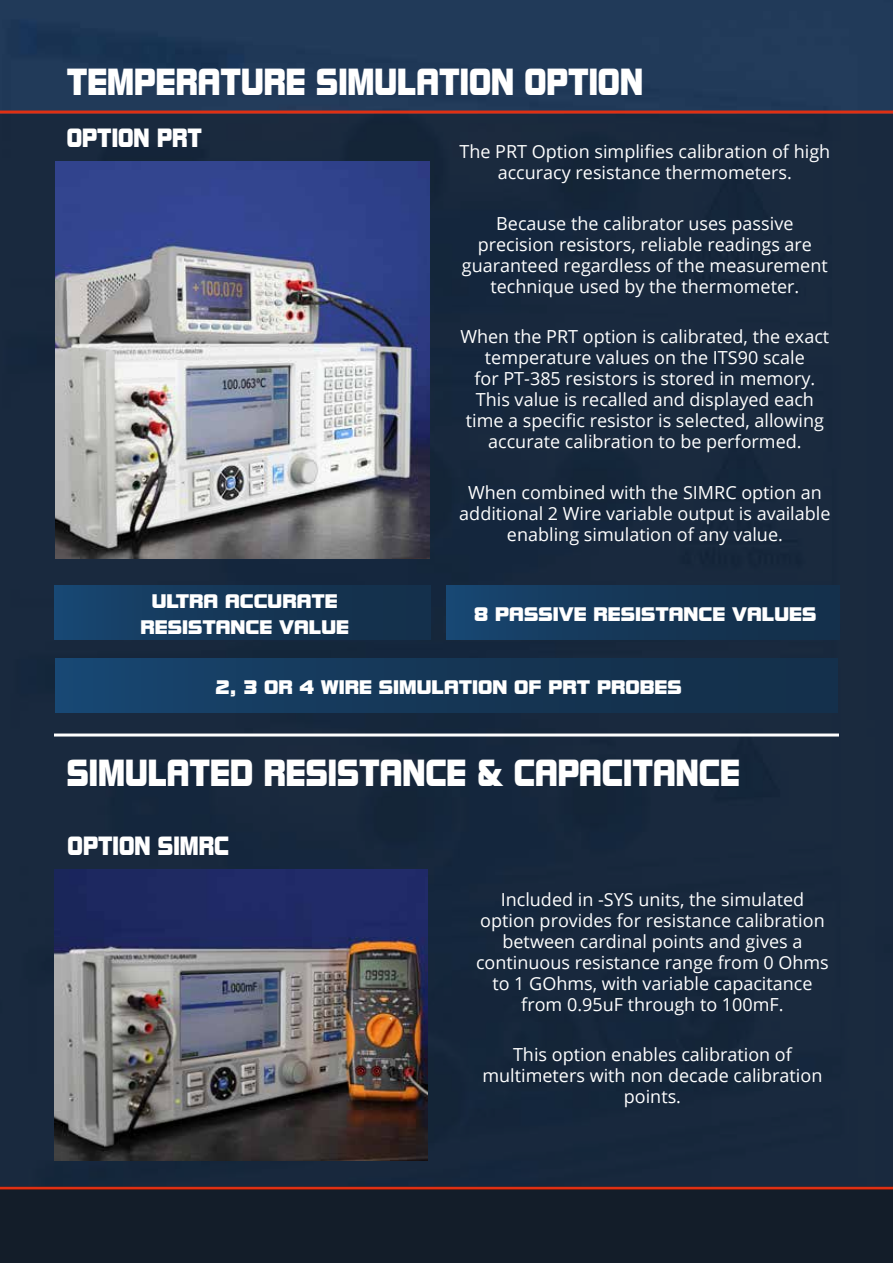
<style>
.page{position:relative;width:893px;height:1263px;background:#fff}
.page>*{position:absolute;margin:0;border:0;box-sizing:border-box;transform-origin:0 0}
.t1{font:37.5px "Bolster";color:#fff;scale:.8 1}
.t2{font:26.25px "Bolster";color:#fff;scale:.8 1}
.t3{font:19.5px/25.2px "Bolster";color:#fff;text-align:center}
.t4{font:18px/21px "Open Sans";color:#fff;text-align:center}
</style>
<div class="page">
<div style="left:0;top:0;width:893px;height:111px;background:#213a59"></div>
<div style="left:0;top:1189px;width:893px;height:74px;background:#131d29"></div>
<hr style="left:0;top:1186px;width:893px;height:3px;background:#df3013">
<hr style="left:0;top:111px;width:893px;height:3px;background:#df3013">
<div style="left:0;top:114px;width:893px;height:1072px;background:#18293e"></div>
<img style="left:56px;top:162px;width:373px;height:396px">
<hr style="left:54px;top:733px;width:785px;height:3px;background:#fff">
<div style="left:56px;top:659px;width:781px;height:53px;background:linear-gradient(to right,#17446e,#132c45)"></div>
<div style="left:446px;top:586px;width:394px;height:53px;background:linear-gradient(to right,#17446e,#132c45)"></div>
<div style="left:55px;top:586px;width:375px;height:53px;background:linear-gradient(to right,#17446e,#132c45)"></div>
<img style="left:54px;top:870px;width:374px;height:291px">
<h1 class="t1" style="left:67px;top:62px;width:722px">TEMPERATURE SIMULATION OPTION</h1>
<h2 class="t2" style="left:67px;top:124px;width:171px">OPTION PRT</h2>
<p class="t4" style="left:459px;top:140px;width:372px">The PRT Option simplifies calibration of high accuracy resistance thermometers.</p>
<p class="t4" style="left:462px;top:212px;width:367px">Because the calibrator uses passive precision resistors, reliable readings are guaranteed regardless of the measurement technique used by the thermometer.</p>
<p class="t4" style="left:460px;top:326px;width:370px">When the PRT option is calibrated, the exact temperature values on the ITS90 scale<br>for PT-385 resistors is stored in memory.<br>This value is recalled and displayed each time a specific resistor is selected, allowing accurate calibration to be performed.</p>
<p class="t4" style="left:459px;top:481px;width:373px">When combined with the SIMRC option an additional 2 Wire variable output is available enabling simulation of any value.</p>
<p class="t3" style="left:141px;top:589px;width:210px">ULTRA ACCURATE<br>RESISTANCE VALUE</p>
<p class="t3" style="left:474px;top:602px;width:343px">8 PASSIVE RESISTANCE VALUES</p>
<p class="t3" style="left:215px;top:675px;width:468px">2, 3 OR 4 WIRE SIMULATION OF PRT PROBES</p>
<h1 class="t1" style="left:67px;top:753px;width:843px">SIMULATED RESISTANCE &amp; CAPACITANCE</h1>
<h2 class="t2" style="left:68px;top:832px;width:203px">OPTION SIMRC</h2>
<p class="t4" style="left:476px;top:888px;width:354px">Included in -SYS units, the simulated option provides for resistance calibration between cardinal points and gives a continuous resistance range from 0 Ohms to 1 GOhms, with variable capacitance from 0.95uF through to 100mF.</p>
<p class="t4" style="left:482px;top:1044px;width:341px">This option enables calibration of multimeters with non decade calibration points.</p>
</div>
